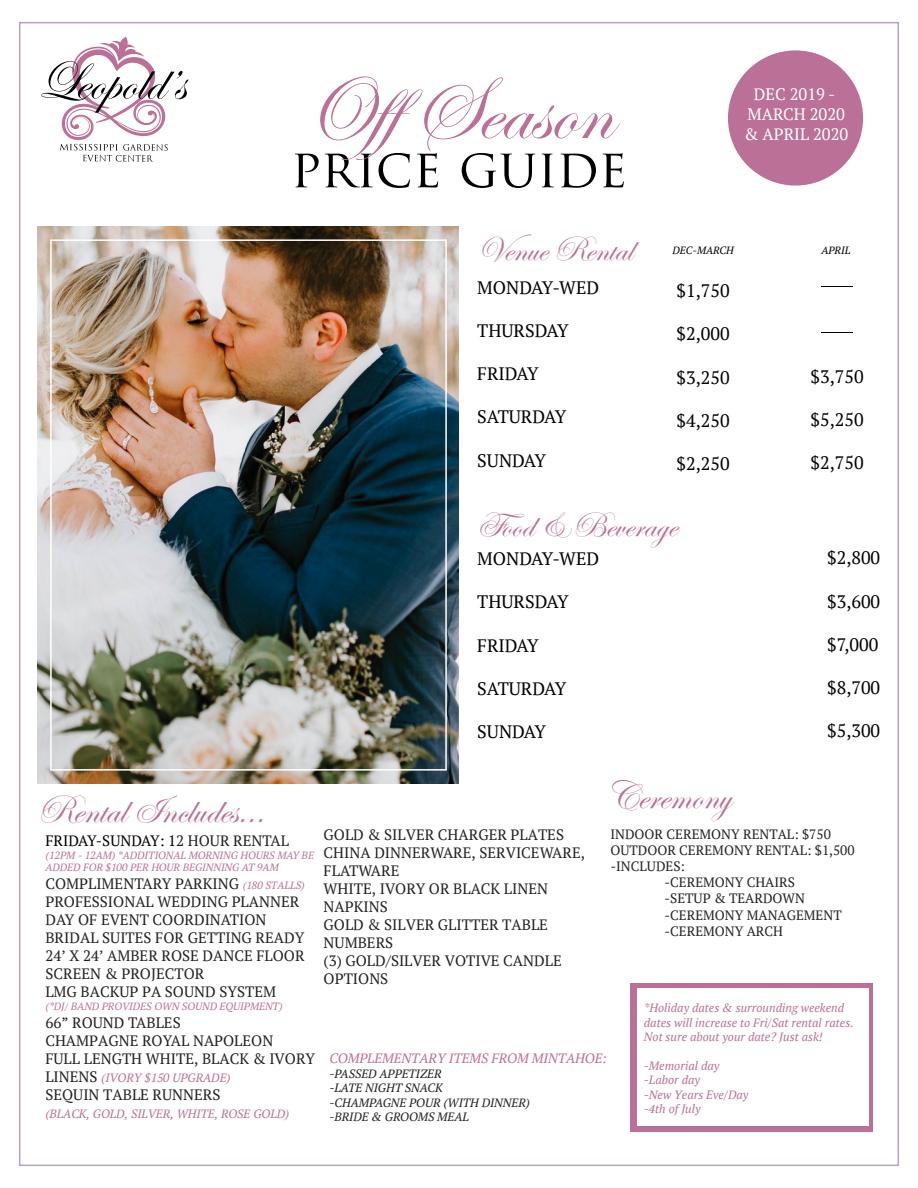
<style>
.page{position:relative;width:918px;height:1188px;background:#fff}
.page>*{position:absolute;margin:0;border:0;box-sizing:border-box;transform-origin:0 0}
.t1{font:91.5px "Edwardian Scr ITC";color:#ba7097}
.t2{font:52.5px "Trajan Pro";letter-spacing:-.005em;color:#000}
.t3{font:40.5px "Edwardian Scr ITC";color:#ba7097}
.t4{font:36px "Edwardian Scr ITC";color:#ba7097}
.t5{font:18px "PT Serif";color:#000}
.t6{font:16.5px/19.8px "PT Serif";color:#fff;text-align:center}
.t7{font:15px/18px "PT Serif";color:#231f20}
.t8{font:15px "PT Serif";color:#000100}
.t9{font:13.5px "PT Serif";color:#231f20}
.t10{font:italic 13.5px "PT Serif";color:#ba7097}
.t11{font:italic 12px/14.4px "PT Serif";color:#ba7097}
.t12{font:italic 12px/14.4px "PT Serif";color:#231f20}
.t13{font:italic 10.5px/12.6px "PT Serif";color:#ba7097}
.t14{font:italic 10.5px "PT Serif";color:#000}
.s1{color:#231f20}
.s2{font-style:italic;font-size:10.5px;color:#ba7097}
.s3{font-style:normal;font-size:15px;color:#231f20}
</style>
<div class="page">
<svg style="left:41px;top:36px;width:147px;height:126px"></svg>
<img style="left:38px;top:227px;width:421px;height:556px">
<div style="left:50px;top:239px;width:397px;height:532px;border:2px solid #fff"></div>
<div style="left:728px;top:50px;width:135px;height:136px;background:#ba7097;border-radius:50%"></div>
<div style="left:631px;top:983px;width:242px;height:149px;background:#ba7097"></div>
<div style="left:637px;top:989px;width:231px;height:137px;background:#fff"></div>
<h3 class="t3" style="left:37px;top:788px;width:229px">Rental Includes...</h3>
<h1 class="t1" style="left:298px;top:60px;width:316px">OffSeason</h1>
<h2 class="t2" style="left:291px;top:135px;width:338px">PRICE GUIDE</h2>
<p class="t6" style="left:744px;top:84px;width:106px">DEC 2019 -<br>MARCH 2020 &amp; APRIL 2020</p>
<h3 class="t4" style="left:477px;top:230px;width:157px">Venue Rental</h3>
<p class="t5" style="left:477px;top:276px;width:123px">MONDAY-WED</p>
<p class="t5" style="left:477px;top:319px;width:93px">THURSDAY</p>
<p class="t5" style="left:477px;top:362px;width:63px">FRIDAY</p>
<p class="t5" style="left:477px;top:405px;width:91px">SATURDAY</p>
<p class="t5" style="left:477px;top:449px;width:70px">SUNDAY</p>
<p class="t14" style="left:673px;top:244px;width:63px">DEC-MARCH</p>
<p class="t5" style="left:677px;top:279px;width:55px">$1,750</p>
<p class="t5" style="left:677px;top:322px;width:55px">$2,000</p>
<p class="t5" style="left:677px;top:366px;width:55px">$3,250</p>
<p class="t5" style="left:677px;top:409px;width:55px">$4,250</p>
<p class="t5" style="left:677px;top:452px;width:55px">$2,250</p>
<h3 class="t4" style="left:477px;top:505px;width:201px">Food &amp; Beverage</h3>
<p class="t5" style="left:477px;top:547px;width:123px">MONDAY-WED</p>
<p class="t5" style="left:477px;top:590px;width:93px">THURSDAY</p>
<p class="t5" style="left:477px;top:634px;width:63px">FRIDAY</p>
<p class="t5" style="left:477px;top:677px;width:91px">SATURDAY</p>
<p class="t5" style="left:477px;top:720px;width:70px">SUNDAY</p>
<h3 class="t3" style="left:605px;top:773px;width:127px">Ceremony</h3>
<p class="t14" style="left:821px;top:244px;width:31px">APRIL</p>
<p class="t5" style="left:811px;top:365px;width:55px">$3,750</p>
<p class="t5" style="left:811px;top:408px;width:55px">$5,250</p>
<p class="t5" style="left:811px;top:451px;width:55px">$2,750</p>
<p class="t5" style="left:827px;top:546px;width:55px">$2,800</p>
<p class="t5" style="left:827px;top:590px;width:55px">$3,600</p>
<p class="t5" style="left:827px;top:633px;width:53px">$7,000</p>
<p class="t5" style="left:827px;top:676px;width:55px">$8,700</p>
<p class="t5" style="left:827px;top:719px;width:55px">$5,300</p>
<p class="t8" style="left:45px;top:831px;width:245px">FRIDAY-SUNDAY: 1<span class="s1">2 HOUR RENTAL</span></p>
<p class="t13" style="left:45px;top:849px;width:270px">(12PM - 12AM) *ADDITIONAL MORNING HOURS MAY BE<br>ADDED FOR $100 PER HOUR BEGINNING AT 9AM</p>
<p class="t7" style="left:45px;top:875px;width:261px">COMPLIMENTARY PARKING <span class="s2">(180 STALLS)<br></span>PROFESSIONAL WEDDING PLANNER<br>DAY OF EVENT COORDINATION<br>BRIDAL SUITES FOR GETTING READY<br>24’ X 24’ AMBER ROSE DANCE FLOOR<br>SCREEN &amp; PROJECTOR<br>LMG BACKUP PA SOUND SYSTEM</p>
<p class="t13" style="left:45px;top:1000px;width:239px">(*DJ/ BAND PROVIDES OWN SOUND EQUIPMENT)</p>
<p class="t7" style="left:45px;top:1013px;width:271px">66” ROUND TABLES<br>CHAMPAGNE ROYAL NAPOLEON<br>FULL LENGTH WHITE, BLACK &amp; IVORY</p>
<p class="t11" style="left:45px;top:1070px;width:187px"><span class="s3">LINENS</span> (IVORY $150 UPGRADE)</p>
<p class="t7" style="left:45px;top:1085px;width:177px">SEQUIN TABLE RUNNERS</p>
<p class="t11" style="left:45px;top:1106px;width:245px">(BLACK, GOLD, SILVER, WHITE, ROSE GOLD)</p>
<p class="t7" style="left:324px;top:825px;width:263px">GOLD &amp; SILVER CHARGER PLATES<br>CHINA DINNERWARE, SERVICEWARE,<br>FLATWARE<br>WHITE, IVORY OR BLACK LINEN<br>NAPKINS<br>GOLD &amp; SILVER GLITTER TABLE<br>NUMBERS<br>(3) GOLD/SILVER VOTIVE CANDLE<br>OPTIONS</p>
<p class="t9" style="left:610px;top:825px;width:222px">INDOOR CEREMONY RENTAL: $750</p>
<p class="t9" style="left:610px;top:841px;width:246px">OUTDOOR CEREMONY RENTAL: $1,500</p>
<p class="t9" style="left:610px;top:857px;width:76px">-INCLUDES:</p>
<p class="t9" style="left:664px;top:874px;width:132px">-CEREMONY CHAIRS</p>
<p class="t9" style="left:664px;top:890px;width:142px">-SETUP &amp; TEARDOWN</p>
<p class="t9" style="left:664px;top:906px;width:179px">-CEREMONY MANAGEMENT</p>
<p class="t9" style="left:664px;top:922px;width:120px">-CEREMONY ARCH</p>
<p class="t10" style="left:329px;top:1050px;width:279px">COMPLEMENTARY ITEMS FROM MINTAHOE:</p>
<p class="t12" style="left:329px;top:1066px;width:202px">-PASSED APPETIZER<br>-LATE NIGHT SNACK<br>-CHAMPAGNE POUR (WITH DINNER) -BRIDE &amp; GROOMS MEAL</p>
<p class="t11" style="left:644px;top:1001px;width:211px">*Holiday dates &amp; surrounding weekend dates will increase to Fri/Sat rental rates.<br>Not sure about your date? Just ask!</p>
<p class="t11" style="left:644px;top:1058px;width:106px">-Memorial day -Labor day<br>-New Years Eve/Day -4th of July</p>
</div>
